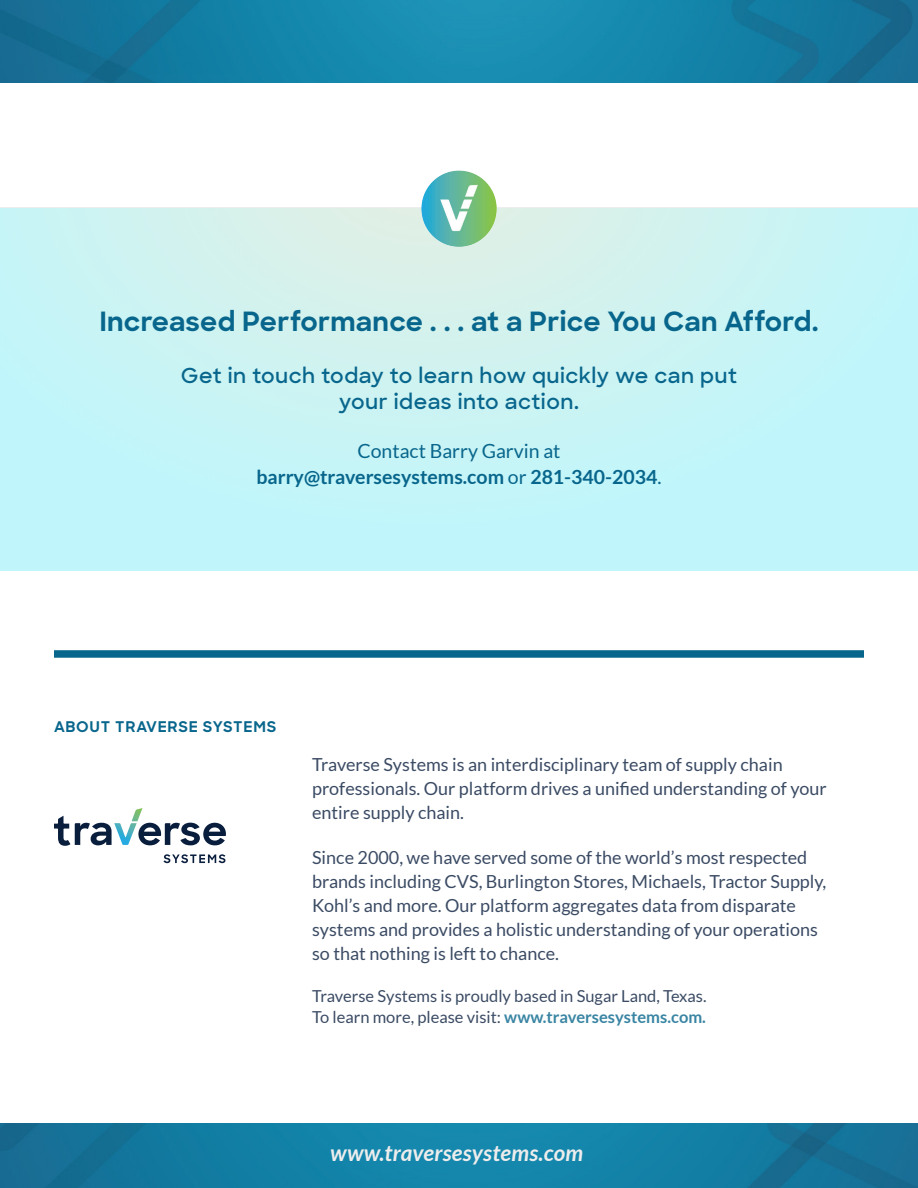
<style>
.page{position:relative;width:918px;height:1188px;background:#fff}
.page>*{position:absolute;margin:0;border:0;box-sizing:border-box;transform-origin:0 0}
.Small_section_Titles{font:700 27px "Sharp Sans";letter-spacing:.01em;color:#08668c}
.t1{font:italic 700 22.5px "Lato";letter-spacing:.01em;color:#ededed}
.Small_section_Titles-2{font:600 21px/25.5px "Sharp Sans";letter-spacing:.025em;color:#08668d;text-align:center}
.t2{font:700 19.5px "Lato";color:#08668c}
.t3{font:19.5px "Lato";color:#08668c}
.Paragraph_Copy{font:18px/24px "Lato";color:#3b4b64}
.Paragraph_Copy-2{font:16.5px "Lato";color:#3b4b64}
.t4{font:700 15px "Sharp Sans";letter-spacing:.05em;color:#08668c}
.s1{font-weight:400}
.s2{font-weight:700;color:#3985a3}
</style>
<div class="page">
<img style="left:0;top:1123px;width:918px;height:65px">
<svg style="left:54px;top:808px;width:172px;height:38px"></svg>
<svg style="left:163px;top:854px;width:62px;height:9px"></svg>
<img style="left:0;top:0;width:918px;height:83px">
<div style="left:54px;top:650px;width:810px;height:8px;background:#08668c"></div>
<img style="left:419px;top:170px;width:80px;height:78px">
<p class="Small_section_Titles" style="left:99px;top:301px;width:721px">Increased Performance . . . at a Price You Can Afford.</p>
<p class="Small_section_Titles-2" style="left:181px;top:362px;width:558px">Get in touch today to learn how quickly we can put your ideas into action.</p>
<p class="t3" style="left:357px;top:440px;width:205px">Contact Barry Garvin at</p>
<p class="t2" style="left:256px;top:466px;width:407px">barry@traversesystems.com <span class="s1">or</span> 281-340-2034<span class="s1">.</span></p>
<p class="t4" style="left:54px;top:715px;width:224px">ABOUT TRAVERSE SYSTEMS</p>
<p class="Paragraph_Copy" style="left:312px;top:753px;width:516px">Traverse Systems is an interdisciplinary team of supply chain professionals. Our platform drives a unified understanding of your entire supply chain.</p>
<p class="Paragraph_Copy" style="left:312px;top:846px;width:516px">Since 2000, we have served some of the world’s most respected brands including CVS, Burlington Stores, Michaels, Tractor Supply,<br>Kohl’s and more. Our platform aggregates data from disparate</p>
<p class="Paragraph_Copy" style="left:312px;top:918px;width:507px">systems and provides a holistic understanding of your operations</p>
<p class="Paragraph_Copy" style="left:312px;top:942px;width:248px">so that nothing is left to chance.</p>
<p class="Paragraph_Copy-2" style="left:312px;top:987px;width:396px">Traverse Systems is proudly based in Sugar Land, Texas.</p>
<p class="Paragraph_Copy-2" style="left:312px;top:1008px;width:395px">To learn more, please visit: <span class="s2">www.traversesystems.com.</span></p>
<p class="t1" style="left:330px;top:1140px;width:254px">www.traversesystems.com</p>
</div>
